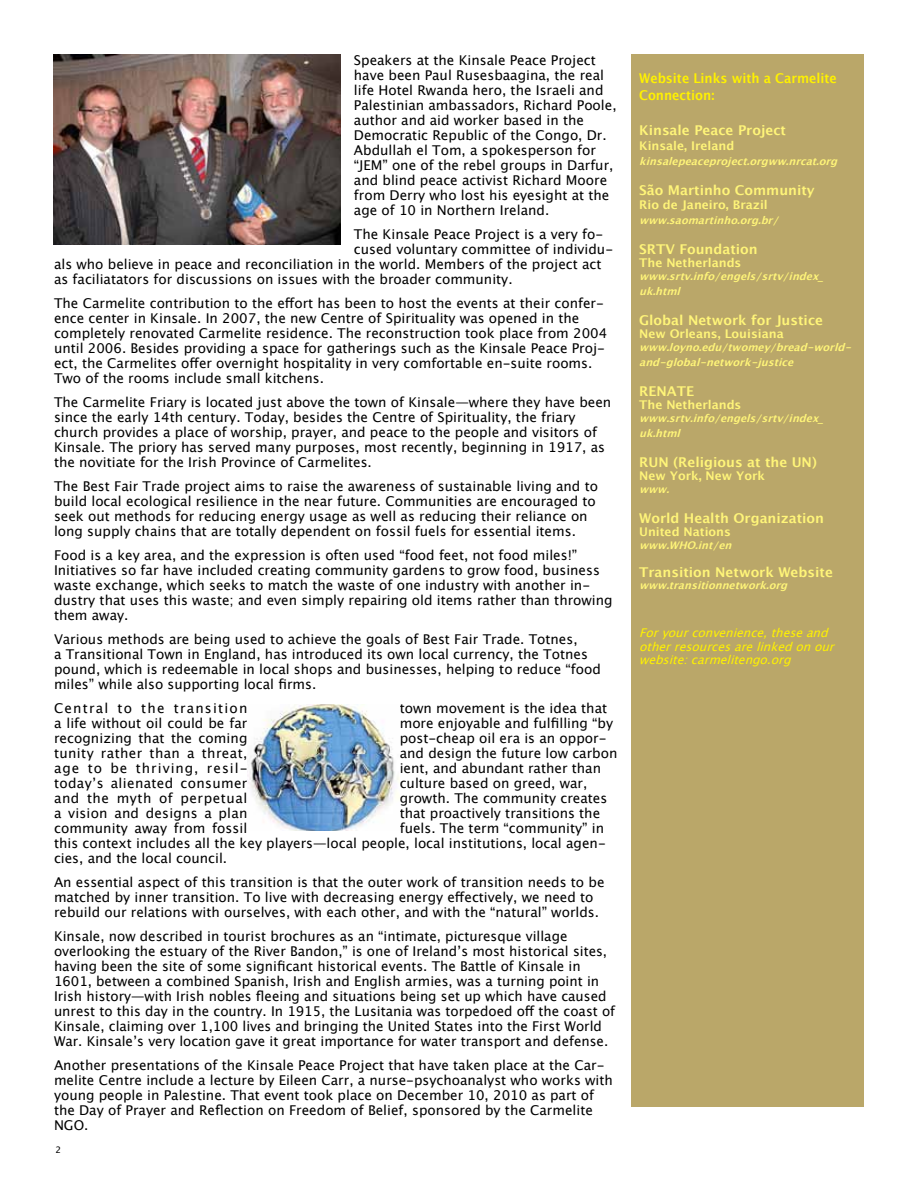
<style>
.page{position:relative;width:918px;height:1188px;background:#fff}
.page>*{position:absolute;margin:0;border:0;box-sizing:border-box;transform-origin:0 0}
.t1{font:13.5px/15px "Lucida Grande";color:#000}
.t2{font:700 13.5px "Lucida Grande";color:#fff579}
.t3{font:700 13.5px/16.5px "Lucida Grande";color:#fff200;scale:.92 1}
.t4{font:13.5px "Lucida Grande";letter-spacing:.03em;color:#000}
.t5{font:13.5px "Lucida Grande";letter-spacing:.025em;color:#000}
.t6{font:13.5px "Lucida Grande";letter-spacing:.09em;color:#000}
.t7{font:13.5px "Lucida Grande";letter-spacing:.075em;color:#000}
.t8{font:13.5px "Lucida Grande";letter-spacing:.045em;color:#000}
.t9{font:700 12px "Lucida Grande";color:#fff579}
.t10{font:italic 12px/13.5px "Lucida Grande";color:#fff200}
.t11{font:italic 700 10.5px/15px "Lucida Grande";color:#fff579}
.t12{font:9px "Lucida Grande";color:#000}
</style>
<div class="page">
<div style="left:631px;top:54px;width:233px;height:1053px;background:#baa769"></div>
<img style="left:248px;top:704px;width:152px;height:127px">
<img style="left:54px;top:54px;width:286px;height:191px">
<p class="t1" style="left:354px;top:52px;width:264px">Speakers at the Kinsale Peace Project have been Paul Rusesbaagina, the real life Hotel Rwanda hero, the Israeli and Palestinian ambassadors, Richard Poole, author and aid worker based in the Democratic Republic of the Congo, Dr.<br>Abdullah el Tom, a spokesperson for “JEM” one of the rebel groups in Darfur, and blind peace activist Richard Moore from Derry who lost his eyesight at the age of 10 in Northern Ireland.</p>
<p class="t1" style="left:354px;top:226px;width:251px">The Kinsale Peace Project is a very fo-</p>
<p class="t1" style="left:354px;top:241px;width:261px">cused voluntary committee of individu-</p>
<p class="t1" style="left:54px;top:256px;width:549px">als who believe in peace and reconciliation in the world. Members of the project act</p>
<p class="t1" style="left:54px;top:271px;width:460px">as faciliatators for discussions on issues with the broader community.</p>
<p class="t1" style="left:54px;top:295px;width:555px">The Carmelite contribution to the effort has been to host the events at their confer&shy;ence center in Kinsale. In 2007, the new Centre of Spirituality was opened in the completely renovated Carmelite residence. The reconstruction took place from 2004 until 2006. Besides providing a space for gatherings such as the Kinsale Peace Proj&shy;ect, the Carmelites offer overnight hospitality in very comfortable en-suite rooms.<br>Two of the rooms include small kitchens.</p>
<p class="t1" style="left:54px;top:394px;width:559px">The Carmelite Friary is located just above the town of Kinsale—where they have been since the early 14th century. Today, besides the Centre of Spirituality, the friary church provides a place of worship, prayer, and peace to the people and visitors of Kinsale. The priory has served many purposes, most recently, beginning in 1917, as the novitiate for the Irish Province of Carmelites.</p>
<p class="t1" style="left:54px;top:478px;width:546px">The Best Fair Trade project aims to raise the awareness of sustainable living and to build local ecological resilience in the near future. Communities are encouraged to seek out methods for reducing energy usage as well as reducing their reliance on long supply chains that are totally dependent on fossil fuels for essential items.</p>
<p class="t1" style="left:54px;top:547px;width:560px">Food is a key area, and the expression is often used “food feet, not food miles!” Initiatives so far have included creating community gardens to grow food, business waste exchange, which seeks to match the waste of one industry with another in&shy;dustry that uses this waste; and even simply repairing old items rather than throwing them away.</p>
<p class="t1" style="left:54px;top:631px;width:548px">Various methods are being used to achieve the goals of Best Fair Trade. Totnes,<br>a Transitional Town in England, has introduced its own local currency, the Totnes pound, which is redeemable in local shops and businesses, helping to reduce “food miles” while also supporting local firms.</p>
<p class="t6" style="left:54px;top:700px;width:195px">Central to the transition</p>
<p class="t1" style="left:400px;top:700px;width:209px">town movement is the idea that</p>
<p class="t1" style="left:54px;top:715px;width:195px">a life without oil could be far</p>
<p class="t1" style="left:400px;top:715px;width:215px">more enjoyable and fulfilling “by</p>
<p class="t1" style="left:54px;top:730px;width:195px">recognizing that the coming</p>
<p class="t1" style="left:400px;top:730px;width:208px">post-cheap oil era is an oppor-</p>
<p class="t4" style="left:54px;top:745px;width:195px">tunity rather than a threat,</p>
<p class="t1" style="left:400px;top:745px;width:219px">and design the future low carbon</p>
<p class="t7" style="left:54px;top:760px;width:195px">age to be thriving, resil-</p>
<p class="t1" style="left:400px;top:760px;width:203px">ient, and abundant rather than</p>
<p class="t5" style="left:54px;top:775px;width:195px">today’s alienated consumer</p>
<p class="t1" style="left:400px;top:775px;width:189px">culture based on greed, war,</p>
<p class="t8" style="left:54px;top:790px;width:195px">and the myth of perpetual</p>
<p class="t1" style="left:400px;top:790px;width:209px">growth. The community creates</p>
<p class="t1" style="left:54px;top:805px;width:195px">a vision and designs a plan</p>
<p class="t1" style="left:400px;top:805px;width:202px">that proactively transitions the</p>
<p class="t1" style="left:54px;top:820px;width:195px">community away from fossil</p>
<p class="t1" style="left:54px;top:820px;width:553px;text-indent:346px">fuels. The term “community” in this context includes all the key players—local people, local institutions, local agen&shy;cies, and the local council.</p>
<p class="t1" style="left:54px;top:874px;width:552px">An essential aspect of this transition is that the outer work of transition needs to be matched by inner transition. To live with decreasing energy effectively, we need to rebuild our relations with ourselves, with each other, and with the “natural” worlds.</p>
<p class="t1" style="left:54px;top:928px;width:563px">Kinsale, now described in tourist brochures as an “intimate, picturesque village overlooking the estuary of the River Bandon,” is one of Ireland’s most historical sites, having been the site of some significant historical events. The Battle of Kinsale in 1601, between a combined Spanish, Irish and English armies, was a turning point in Irish history—with Irish nobles fleeing and situations being set up which have caused unrest to this day in the country. In 1915, the Lusitania was torpedoed off the coast of Kinsale, claiming over 1,100 lives and bringing the United States into the First World War. Kinsale’s very location gave it great importance for water transport and defense.</p>
<p class="t1" style="left:54px;top:1057px;width:560px">Another presentations of the Kinsale Peace Project that have taken place at the Car&shy;melite Centre include a lecture by Eileen Carr, a nurse-psychoanalyst who works with young people in Palestine. That event took place on December 10, 2010 as part of the Day of Prayer and Reflection on Freedom of Belief, sponsored by the Carmelite NGO.</p>
<p class="t12" style="left:56px;top:1144px;width:7px">2</p>
<p class="t3" style="left:639px;top:70px;width:216px">Website Links with a Carmelite<br>Connection:</p>
<p class="t2" style="left:639px;top:119px;width:148px">Kinsale Peace Project</p>
<p class="t9" style="left:639px;top:136px;width:97px">Kinsale, Ireland</p>
<p class="t11" style="left:639px;top:154px;width:204px">kinsalepeaceproject.orgww.nrcat.org</p>
<p class="t2" style="left:639px;top:179px;width:177px">São Martinho Community</p>
<p class="t9" style="left:639px;top:195px;width:130px">Rio de Janeiro, Brazil</p>
<p class="t11" style="left:639px;top:212px;width:145px">www.saomartinho.org.br/</p>
<p class="t2" style="left:639px;top:238px;width:120px">SRTV Foundation</p>
<p class="t9" style="left:639px;top:253px;width:104px">The Netherlands</p>
<p class="t11" style="left:639px;top:268px;width:190px">www.srtv.info/engels/srtv/index_ uk.html</p>
<p class="t2" style="left:639px;top:309px;width:185px">Global Network for Justice</p>
<p class="t9" style="left:639px;top:324px;width:146px">New Orleans, Louisiana</p>
<p class="t11" style="left:639px;top:339px;width:218px">www.loyno.edu/twomey/bread-world&shy;and-global-network-justice</p>
<p class="t2" style="left:639px;top:380px;width:57px">RENATE</p>
<p class="t9" style="left:639px;top:395px;width:104px">The Netherlands</p>
<p class="t11" style="left:639px;top:411px;width:190px">www.srtv.info/engels/srtv/index_ uk.html</p>
<p class="t2" style="left:639px;top:451px;width:179px">RUN (Religious at the UN)</p>
<p class="t9" style="left:639px;top:466px;width:128px">New York, New York</p>
<p class="t11" style="left:639px;top:482px;width:36px">www.</p>
<p class="t2" style="left:639px;top:507px;width:186px">World Health Organization</p>
<p class="t9" style="left:639px;top:522px;width:93px">United Nations</p>
<p class="t11" style="left:639px;top:538px;width:98px">www.WHO.int/en</p>
<p class="t2" style="left:639px;top:561px;width:195px">Transition Network Website</p>
<p class="t11" style="left:639px;top:578px;width:154px">www.transitionnetwork.org</p>
<p class="t10" style="left:639px;top:626px;width:202px">Foryourconvenience,theseand otherresourcesarelinkedonour website:carmelitengo.org</p>
</div>
